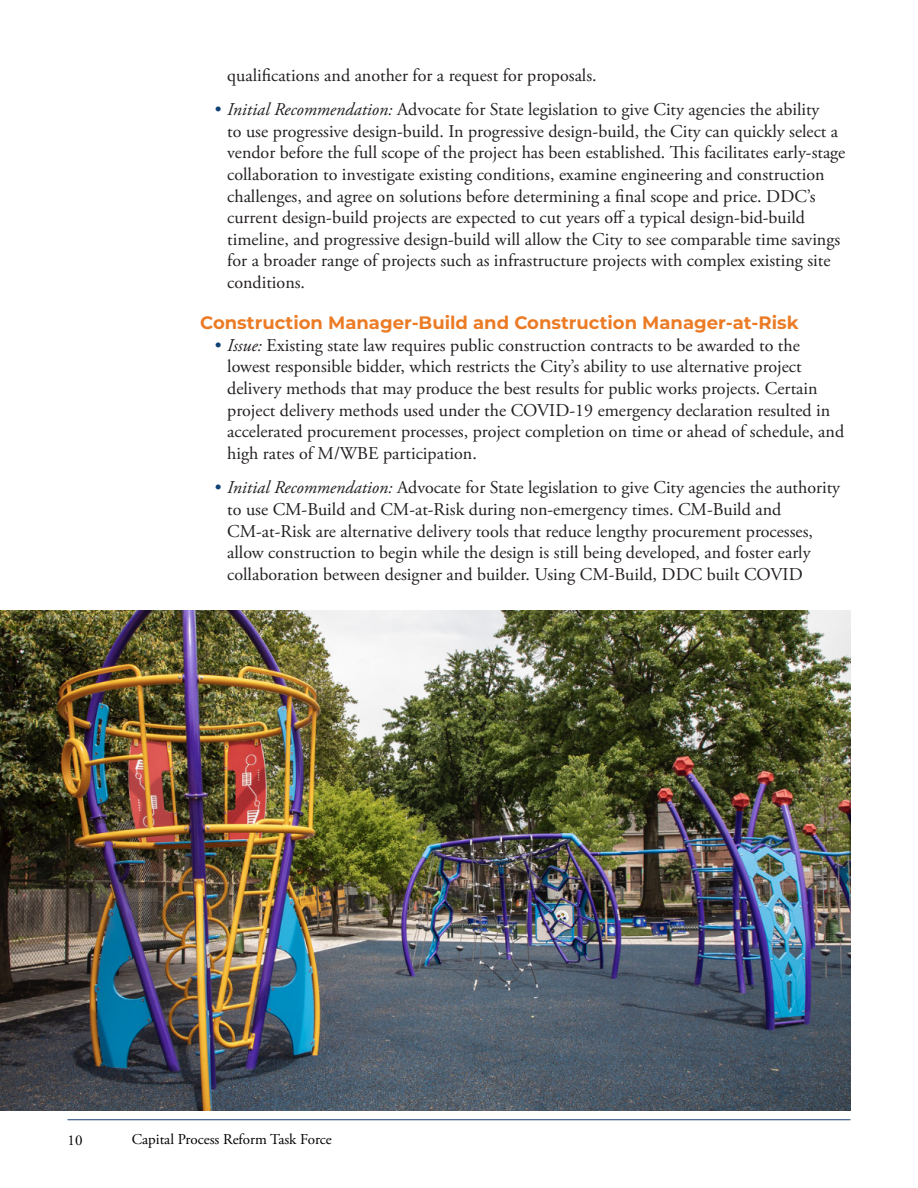
<style>
.page{position:relative;width:918px;height:1188px;background:#fff}
.page>*{position:absolute;margin:0;border:0;box-sizing:border-box;transform-origin:0 0}
.t1{font:18px/21.6px "Adobe Garamond Pro";color:#231f20}
.Subhead_2{font:700 18px "Montserrat";color:#ec7b25}
.t2{font:15px "Adobe Garamond Pro";color:#000}
.s1{font-style:italic;color:#114276}
.s2{font-style:italic}
</style>
<div class="page">
<hr style="left:68px;top:1119px;width:782px;height:1px;background:#164277">
<img style="left:0;top:610px;width:850px;height:500px">
<p class="t1" style="left:227px;top:65px;width:371px">qualifications and another for a request for proposals.</p>
<p class="t1" style="left:227px;top:99px;width:620px;text-indent:-14px"><span class="s1">•</span> <span class="s2">Initial Recommendation:</span> Advocate for State legislation to give City agencies the ability<br>to use progressive design-build. In progressive design-build, the City can quickly select a vendor before the full scope of the project has been established. This facilitates early-stage collaboration to investigate existing conditions, examine engineering and construction challenges, and agree on solutions before determining a final scope and price. DDC’s current design-build projects are expected to cut years off a typical design-bid-build timeline, and progressive design-build will allow the City to see comparable time savings for a broader range of projects such as infrastructure projects with complex existing site conditions.</p>
<p class="Subhead_2" style="left:200px;top:310px;width:600px">Construction Manager-Build and Construction Manager-at-Risk</p>
<p class="t1" style="left:227px;top:335px;width:618px;text-indent:-14px"><span class="s1">•</span> <span class="s2">Issue:</span> Existing state law requires public construction contracts to be awarded to the lowest responsible bidder, which restricts the City’s ability to use alternative project delivery methods that may produce the best results for public works projects. Certain project delivery methods used under the COVID-19 emergency declaration resulted in accelerated procurement processes, project completion on time or ahead of schedule, and high rates of M/WBE participation.</p>
<p class="t1" style="left:227px;top:478px;width:614px;text-indent:-14px"><span class="s1">•</span> <span class="s2">Initial Recommendation:</span> Advocate for State legislation to give City agencies the authority to use CM-Build and CM-at-Risk during non-emergency times. CM-Build and CM-at-Risk are alternative delivery tools that reduce lengthy procurement processes, allow construction to begin while the design is still being developed, and foster early collaboration between designer and builder. Using CM-Build, DDC built COVID</p>
<p class="t2" style="left:68px;top:1131px;width:16px">10</p>
<p class="t2" style="left:132px;top:1130px;width:202px">Capital Process Reform Task Force</p>
</div>
